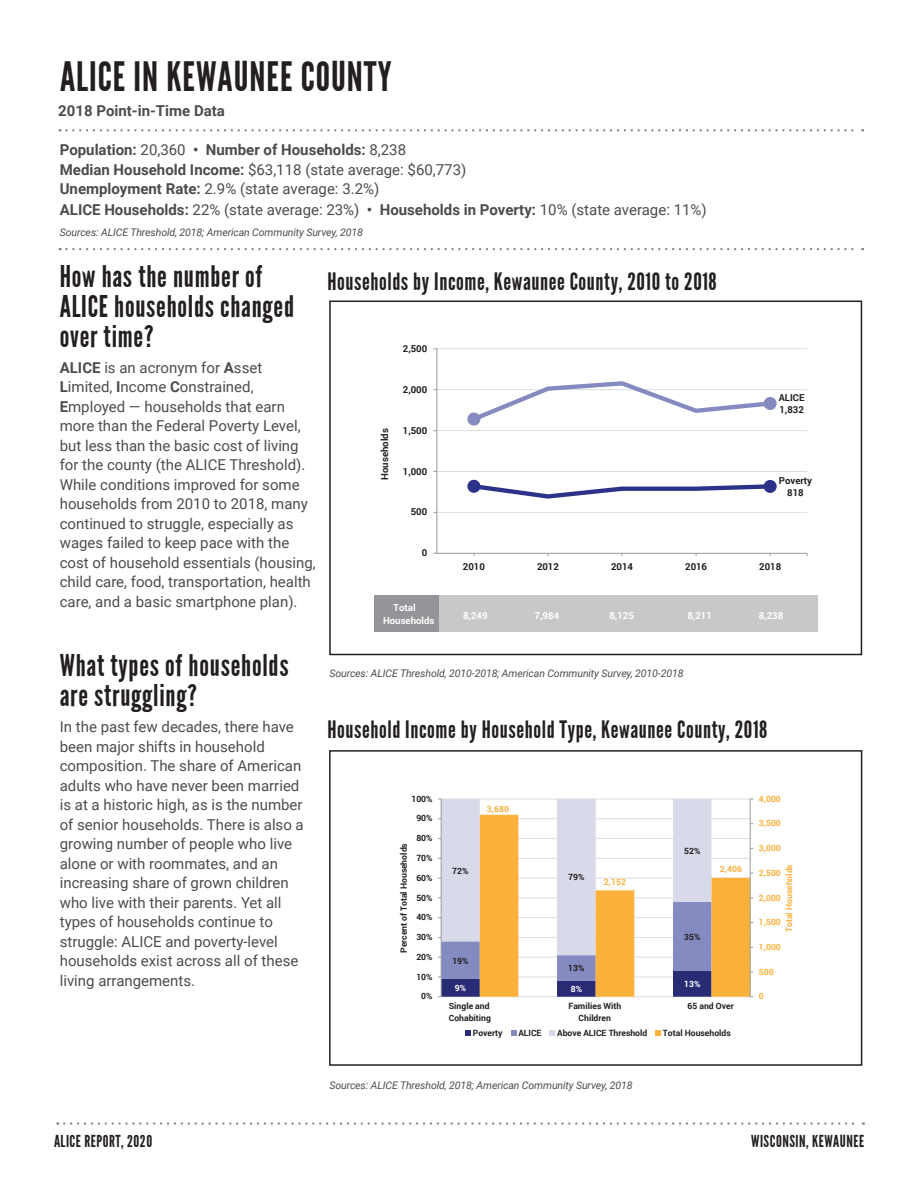
<style>
.page{position:relative;width:918px;height:1188px;background:#fff}
.page>*{position:absolute;margin:0;border:0;box-sizing:border-box;transform-origin:0 0}
.t1{font:40.5px "League Gothic";letter-spacing:.025em;color:#231f20}
.t2{font:30px/30px "League Gothic";letter-spacing:.025em;color:#231f20}
.t3{font:24px "League Gothic";letter-spacing:.025em;color:#231f20}
.t4{font:16.5px "League Gothic";letter-spacing:.03em;color:#231f20}
.t5{font:15px/19.5px "Roboto";color:#4b4c4d}
.t6{font:700 15px/19.5px "Roboto";color:#4b4c4d}
.t7{font:italic 10.5px "Roboto";letter-spacing:-.01em;color:#4b4c4d}
.t8{font:700 9.6px/12.6px "Roboto";color:#231f20;text-align:center}
.t9{font:700 9.6px/12.6px "Roboto";color:#fff}
.t10{font:700 8.55px/11.4px "Roboto";color:#231f20}
.t11{font:700 8.55px "Roboto";color:#fcb13d}
.t12{font:700 8.55px "Roboto";color:#fff}
.s1{font-weight:400}
.s2{font-weight:700}
</style>
<div class="page">
<svg style="left:64px;top:1122px;width:800px;height:3px"></svg>
<svg style="left:60px;top:129px;width:803px;height:2px"></svg>
<svg style="left:60px;top:248px;width:803px;height:2px"></svg>
<hr style="left:437px;top:512px;width:370px;height:1px;background:#dcdddf">
<hr style="left:437px;top:471px;width:370px;height:1px;background:#dcdddf">
<hr style="left:437px;top:430px;width:370px;height:1px;background:#dcdddf">
<hr style="left:437px;top:389px;width:370px;height:1px;background:#dcdddf">
<hr style="left:437px;top:348px;width:370px;height:1px;background:#dcdddf">
<hr style="left:437px;top:349px;width:1px;height:204px;background:#989a9d">
<hr style="left:437px;top:553px;width:370px;height:1px;background:#989a9d">
<svg style="left:467px;top:479px;width:310px;height:20px"></svg>
<div style="left:470px;top:483px;width:7px;height:7px;background:#2d3289;border-radius:50%"></div>
<div style="left:470px;top:483px;width:8px;height:7px;border:1px solid #2d3289;border-radius:50%"></div>
<div style="left:767px;top:483px;width:7px;height:7px;background:#2d3289;border-radius:50%"></div>
<div style="left:766px;top:483px;width:8px;height:7px;border:1px solid #2d3289;border-radius:50%"></div>
<svg style="left:467px;top:381px;width:310px;height:45px"></svg>
<div style="left:470px;top:416px;width:7px;height:7px;background:#858ac0;border-radius:50%"></div>
<div style="left:470px;top:415px;width:8px;height:8px;border:1px solid #858ac0;border-radius:50%"></div>
<div style="left:767px;top:400px;width:7px;height:7px;background:#858ac0;border-radius:50%"></div>
<div style="left:766px;top:400px;width:8px;height:7px;border:1px solid #858ac0;border-radius:50%"></div>
<div style="left:374px;top:595px;width:444px;height:37px;background:#c7c8ca"></div>
<div style="left:374px;top:595px;width:65px;height:37px;background:#939598"></div>
<div style="left:329px;top:301px;width:533px;height:354px;border:2px solid #231f20"></div>
<hr style="left:441px;top:799px;width:309px;height:1px;background:#dcdddf">
<svg style="left:712px;top:815px;width:38px;height:182px;fill:#fcb13d"></svg>
<hr style="left:750px;top:799px;width:1px;height:198px;background:#989a9d">
<svg style="left:438px;top:799px;width:274px;height:198px"></svg>
<svg style="left:465px;top:1030px;width:6px;height:6px"></svg>
<svg style="left:511px;top:1030px;width:5px;height:6px"></svg>
<svg style="left:550px;top:1030px;width:5px;height:6px"></svg>
<svg style="left:656px;top:1030px;width:5px;height:6px"></svg>
<div style="left:329px;top:750px;width:533px;height:316px;border:2px solid #231f20"></div>
<h1 class="t1" style="left:60px;top:53px;width:333px">ALICE IN KEWAUNEE COUNTY</h1>
<p class="t6" style="left:58px;top:101px;width:168px">2018 Point-in-Time Data</p>
<p class="t6" style="left:60px;top:140px;width:408px">Population: <span class="s1">20,360</span> • Number of Households: <span class="s1">8,238<br></span>Median Household Income: <span class="s1">$63,118 (state average: $60,773)<br></span>Unemployment Rate: <span class="s1">2.9% (state average: 3.2%)</span></p>
<p class="t5" style="left:60px;top:200px;width:648px"><span class="s2">ALICE Households:</span> 22% (state average: 23%) <span class="s2">• Households in Poverty:</span> 10% (state average: 11%)</p>
<p class="t7" style="left:60px;top:225px;width:305px">Sources: ALICE Threshold, 2018; American Community Survey, 2018</p>
<h2 class="t2" style="left:60px;top:261px;width:236px">How has the number of<br>ALICE households changed over time?</h2>
<p class="t5" style="left:60px;top:357px;width:257px"><span class="s2">ALICE</span> is an acronym for <span class="s2">A</span>sset <span class="s2">L</span>imited, <span class="s2">I</span>ncome <span class="s2">C</span>onstrained, <span class="s2">E</span>mployed — households that earn more than the Federal Poverty Level, but less than the basic cost of living for the county (the ALICE Threshold).<br>While conditions improved for some households from 2010 to 2018, many continued to struggle, especially as wages failed to keep pace with the cost of household essentials (housing, child care, food, transportation, health care, and a basic smartphone plan).</p>
<h3 class="t3" style="left:327px;top:268px;width:391px">Households by Income, Kewaunee County, 2010 to 2018</h3>
<p class="t8" style="left:403px;top:342px;width:26px">2,500</p>
<p class="t8" style="left:403px;top:383px;width:26px">2,000</p>
<p class="t8" style="left:779px;top:391px;width:27px;text-align:left">ALICE<br>1,832</p>
<p class="t8" style="left:403px;top:424px;width:26px">1,500</p>
<p class="t8" style="left:378px;top:480px;width:53px;rotate:-90deg">Households</p>
<p class="t8" style="left:403px;top:464px;width:26px">1,000</p>
<p class="t8" style="left:779px;top:474px;width:35px">Poverty<br>818</p>
<p class="t8" style="left:411px;top:505px;width:18px">500</p>
<p class="t8" style="left:422px;top:546px;width:7px">0</p>
<p class="t8" style="left:463px;top:560px;width:23px">2010</p>
<p class="t8" style="left:537px;top:560px;width:23px">2012</p>
<p class="t8" style="left:611px;top:560px;width:23px">2014</p>
<p class="t8" style="left:685px;top:560px;width:23px">2016</p>
<p class="t8" style="left:759px;top:560px;width:24px">2018</p>
<p class="t9" style="left:383px;top:601px;width:53px;text-indent:10px">Total<br>Households</p>
<p class="t9" style="left:463px;top:609px;width:26px">8,249</p>
<p class="t9" style="left:535px;top:609px;width:26px">7,984</p>
<p class="t9" style="left:609px;top:609px;width:26px">8,125</p>
<p class="t9" style="left:687px;top:609px;width:26px">8,211</p>
<p class="t9" style="left:759px;top:609px;width:26px">8,238</p>
<h2 class="t2" style="left:60px;top:651px;width:230px">What types of households are struggling?</h2>
<p class="t5" style="left:60px;top:716px;width:246px">In the past few decades, there have been major shifts in household composition. The share of American adults who have never been married is at a historic high, as is the number of senior households. There is also a growing number of people who live alone or with roommates, and an increasing share of grown children who live with their parents. Yet all types of households continue to struggle: ALICE and poverty-level households exist across all of these living arrangements.</p>
<p class="t4" style="left:54px;top:1132px;width:100px">ALICE REPORT, 2020</p>
<p class="t7" style="left:329px;top:666px;width:356px">Sources: ALICE Threshold, 2010-2018; American Community Survey, 2010-2018</p>
<h3 class="t3" style="left:327px;top:715px;width:441px">Household Income by Household Type, Kewaunee County, 2018</h3>
<p class="t10" style="left:411px;top:793px;width:23px">100%</p>
<p class="t10" style="left:416px;top:812px;width:18px">90%</p>
<p class="t10" style="left:398px;top:953px;width:111px;rotate:-90deg">Percent of Total Households</p>
<p class="t10" style="left:416px;top:832px;width:18px">80%</p>
<p class="t10" style="left:416px;top:852px;width:18px">70%</p>
<p class="t10" style="left:416px;top:872px;width:18px">60%</p>
<p class="t10" style="left:416px;top:892px;width:18px">50%</p>
<p class="t10" style="left:416px;top:911px;width:18px">40%</p>
<p class="t10" style="left:416px;top:931px;width:18px">30%</p>
<p class="t10" style="left:416px;top:951px;width:18px">20%</p>
<p class="t10" style="left:416px;top:971px;width:18px">10%</p>
<p class="t10" style="left:421px;top:990px;width:13px">0%</p>
<p class="t11" style="left:487px;top:803px;width:24px">3,680</p>
<p class="t10" style="left:452px;top:864px;width:18px">72%</p>
<p class="t10" style="left:568px;top:871px;width:18px">79%</p>
<p class="t11" style="left:604px;top:876px;width:24px">2,152</p>
<p class="t10" style="left:452px;top:954px;width:18px">19%</p>
<p class="t10" style="left:568px;top:962px;width:18px">13%</p>
<p class="t12" style="left:455px;top:982px;width:13px">9%</p>
<p class="t12" style="left:571px;top:983px;width:13px">8%</p>
<p class="t10" style="left:684px;top:845px;width:18px">52%</p>
<p class="t11" style="left:720px;top:863px;width:24px">2,406</p>
<p class="t10" style="left:684px;top:931px;width:18px">35%</p>
<p class="t12" style="left:684px;top:978px;width:18px">13%</p>
<p class="t10" style="left:449px;top:1000px;width:44px">Single and<br>Cohabiting</p>
<p class="t10" style="left:568px;top:1000px;width:54px;text-align:center">Families With<br>Children</p>
<p class="t10" style="left:688px;top:1000px;width:48px">65 and Over</p>
<p class="t10" style="left:473px;top:1027px;width:31px">Poverty</p>
<p class="t10" style="left:518px;top:1027px;width:25px">ALICE</p>
<p class="t10" style="left:557px;top:1027px;width:92px">Above ALICE Threshold</p>
<p class="t10" style="left:663px;top:1027px;width:69px">Total Households</p>
<p class="t7" style="left:329px;top:1077px;width:305px">Sources: ALICE Threshold, 2018; American Community Survey, 2018</p>
<p class="t11" style="left:759px;top:793px;width:23px">4,000</p>
<p class="t11" style="left:759px;top:817px;width:23px">3,500</p>
<p class="t11" style="left:759px;top:842px;width:23px">3,000</p>
<p class="t11" style="left:783px;top:932px;width:69px;rotate:-90deg">Total Households</p>
<p class="t11" style="left:759px;top:867px;width:23px">2,500</p>
<p class="t11" style="left:759px;top:891px;width:23px">2,000</p>
<p class="t11" style="left:759px;top:916px;width:23px">1,500</p>
<p class="t11" style="left:759px;top:941px;width:23px">1,000</p>
<p class="t11" style="left:759px;top:966px;width:16px">500</p>
<p class="t11" style="left:759px;top:990px;width:6px">0</p>
<p class="t4" style="left:751px;top:1132px;width:114px">WISCONSIN, KEWAUNEE</p>
</div>
